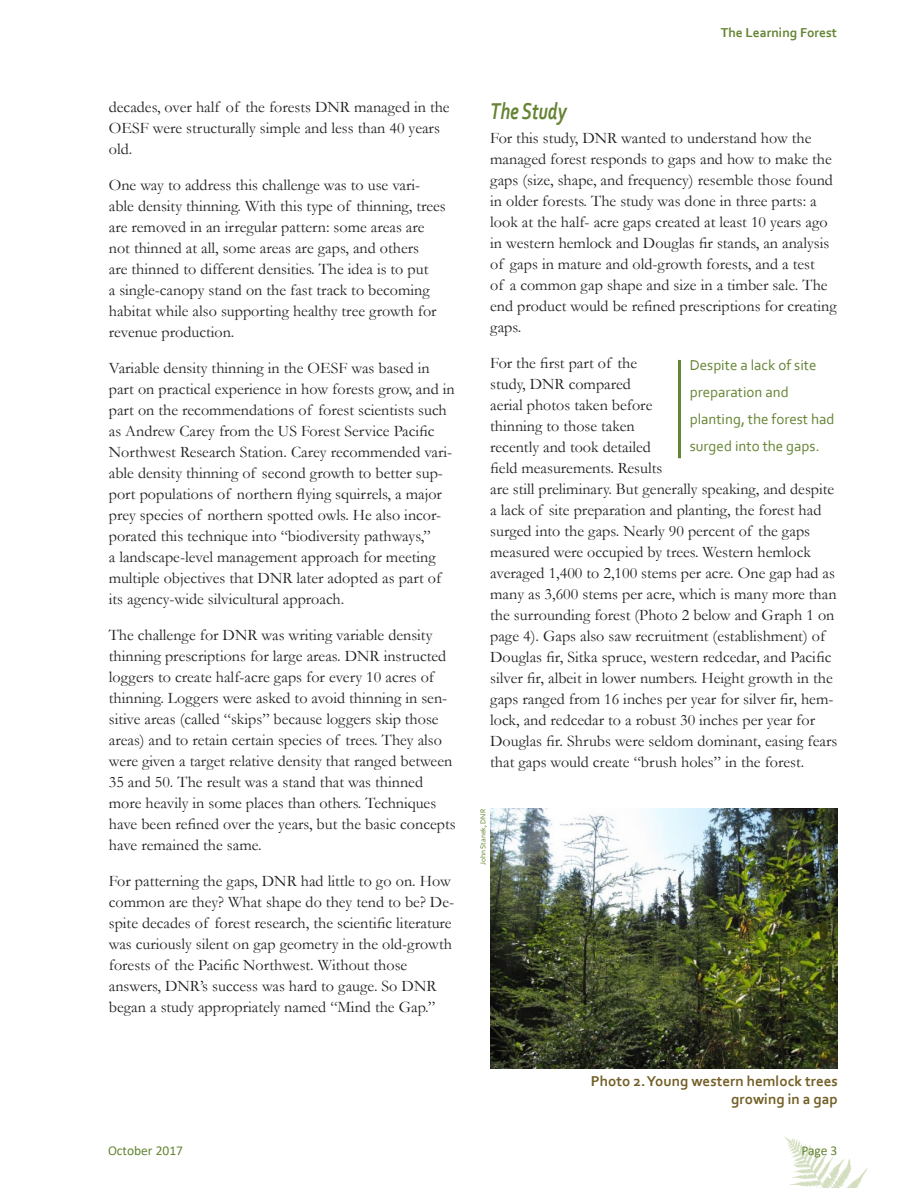
<style>
.page{position:relative;width:918px;height:1188px;background:#fff}
.page>*{position:absolute;margin:0;border:0;box-sizing:border-box;transform-origin:0 0}
.subhead{font:italic 700 24px "Corbel";color:#658433;scale:.75 1}
.DNR_Body_Text{font:16.2px/21px "Garamond";color:#231f20}
.pullout_quote{font:15px/27px "Corbel";color:#658433}
.captions{font:700 15px/18px "Corbel";color:#735f26;text-align:right}
.t1{font:700 13.5px "Corbel";color:#658433}
.t2{font:13.5px "Calibri";color:#658433}
.t3{font:7.5px "Corbel";color:#658433}
</style>
<div class="page">
<svg style="left:784px;top:1136px;width:83px;height:52px"></svg>
<img style="left:490px;top:808px;width:348px;height:260px">
<hr style="left:678px;top:360px;width:3px;height:98px;background:#658433">
<p class="DNR_Body_Text" style="left:109px;top:96px;width:342px">decades, over half of the forests DNR managed in the<br>OESF were structurally simple and less than 40 years old.</p>
<p class="DNR_Body_Text" style="left:109px;top:174px;width:338px">One way to address this challenge was to use vari&shy;able density thinning. With this type of thinning, trees are removed in an irregular pattern: some areas are not thinned at all, some areas are gaps, and others<br>are thinned to different densities. The idea is to put<br>a single-canopy stand on the fast track to becoming habitat while also supporting healthy tree growth for revenue production.</p>
<p class="DNR_Body_Text" style="left:109px;top:357px;width:347px">Variable density thinning in the OESF was based in part on practical experience in how forests grow, and in part on the recommendations of forest scientists such as Andrew Carey from the US Forest Service Pacific Northwest Research Station. Carey recommended vari&shy;able density thinning of second growth to better sup&shy;port populations of northern flying squirrels, a major prey species of northern spotted owls. He also incor&shy;porated this technique into “biodiversity pathways,”<br>a landscape-level management approach for meeting multiple objectives that DNR later adopted as part of its agency-wide silvicultural approach.</p>
<p class="DNR_Body_Text" style="left:109px;top:624px;width:348px">The challenge for DNR was writing variable density thinning prescriptions for large areas. DNR instructed loggers to create half-acre gaps for every 10 acres of thinning. Loggers were asked to avoid thinning in sen&shy;sitive areas (called “skips” because loggers skip those areas) and to retain certain species of trees. They also were given a target relative density that ranged between 35 and 50. The result was a stand that was thinned more heavily in some places than others. Techniques have been refined over the years, but the basic concepts have remained the same.</p>
<p class="DNR_Body_Text" style="left:109px;top:870px;width:347px">For patterning the gaps, DNR had little to go on. How common are they? What shape do they tend to be? De&shy;spite decades of forest research, the scientific literature was curiously silent on gap geometry in the old-growth forests of the Pacific Northwest. Without those answers, DNR’s success was hard to gauge. So DNR began a study appropriately named “Mind the Gap.”</p>
<p class="t2" style="left:108px;top:1141px;width:77px">October 2017</p>
<p class="t1" style="left:721px;top:24px;width:118px">The Learning Forest</p>
<p class="subhead" style="left:490px;top:96px;width:103px">The Study</p>
<p class="DNR_Body_Text" style="left:490px;top:127px;width:348px">For this study, DNR wanted to understand how the managed forest responds to gaps and how to make the gaps (size, shape, and frequency) resemble those found in older forests. The study was done in three parts: a look at the half- acre gaps created at least 10 years ago in western hemlock and Douglas fir stands, an analysis of gaps in mature and old-growth forests, and a test<br>of a common gap shape and size in a timber sale. The end product would be refined prescriptions for creating gaps.</p>
<p class="DNR_Body_Text" style="left:490px;top:352px;width:349px">For the first part of the<br>study, DNR compared<br>aerial photos taken before<br>thinning to those taken<br>recently and took detailed<br>field measurements. Results<br>are still preliminary. But generally speaking, and despite a lack of site preparation and planting, the forest had surged into the gaps. Nearly 90 percent of the gaps measured were occupied by trees. Western hemlock averaged 1,400 to 2,100 stems per acre. One gap had as many as 3,600 stems per acre, which is many more than the surrounding forest (Photo 2 below and Graph 1 on page 4). Gaps also saw recruitment (establishment) of Douglas fir, Sitka spruce, western redcedar, and Pacific silver fir, albeit in lower numbers. Height growth in the gaps ranged from 16 inches per year for silver fir, hem&shy;lock, and redcedar to a robust 30 inches per year for Douglas fir. Shrubs were seldom dominant, easing fears that gaps would create “brush holes” in the forest.</p>
<p class="pullout_quote" style="left:690px;top:351px;width:146px">Despite a lack of site preparation and planting, the forest had surged into the gaps.</p>
<p class="t3" style="left:478px;top:865px;width:57px;rotate:-90deg">John Stanek, DNR</p>
<p class="captions" style="left:591px;top:1072px;width:249px">Photo 2. Young western hemlock trees growing in a gap</p>
<p class="t2" style="left:801px;top:1141px;width:38px">Page 3</p>
</div>
